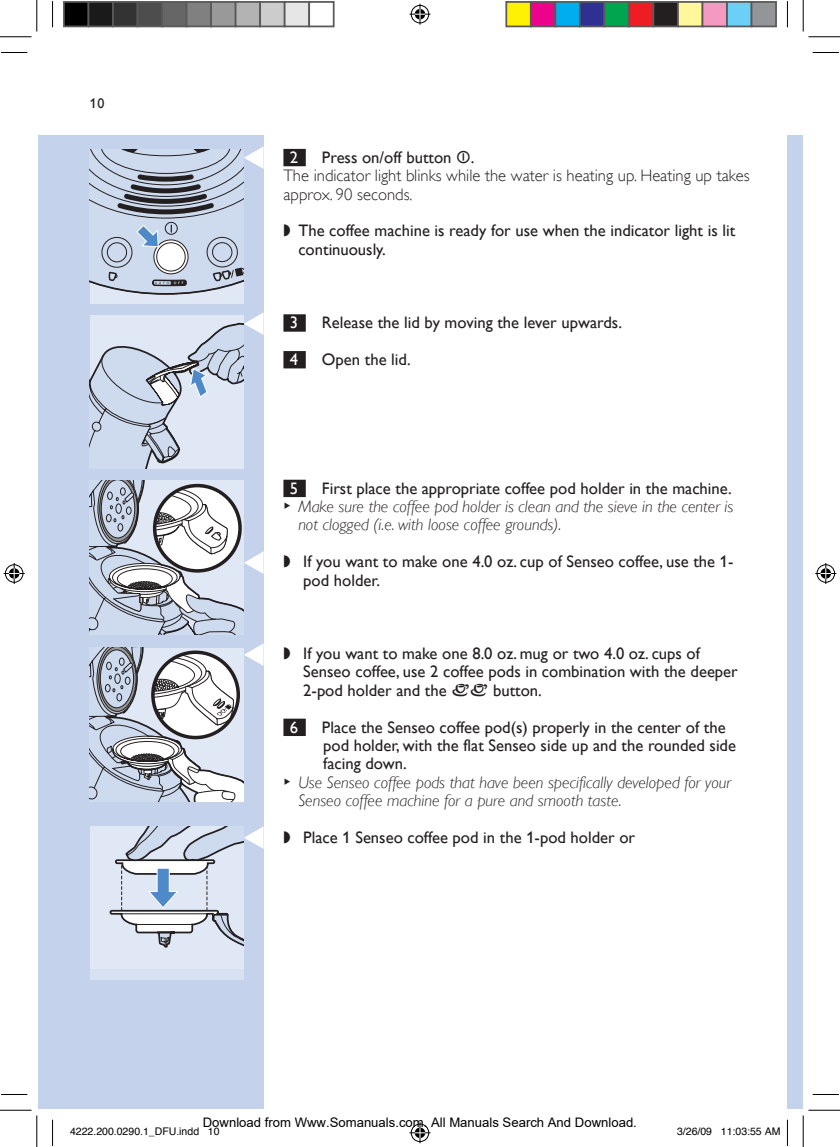
<style>
.page{position:relative;width:840px;height:1147px;background:#fff}
.page>*{position:absolute;margin:0;border:0;box-sizing:border-box;transform-origin:0 0}
.t1{font:31.5px "Philips Tape";color:#fff}
.t2{font:16.62px/18.4px "Gill Sans Alt One WGL";color:#231f20}
.t3{font:italic 16.62px/18.4px "Gill Sans Alt One WGL Light";color:#231f20}
.t4{font:16.62px/18.4px "Gill Sans Alt One WGL Light";color:#231f20}
.t5{font:16.62px "Gill Sans Alt One WGL";color:#fff}
.t6{font:14px "Gill Sans Alt One WGL";color:#231f20}
.t7{font:13.12px "Arial";color:#000}
.t8{font:10.5px "Helvetica";color:#000}
.s1{font-family:"Gill Sans Alt One WGL";font-size:16.62px}
.s2{font-family:"Philipsfonta Plain"}
.s3{font-family:"Philips Tape";font-size:31.5px;color:#fff}
</style>
<div class="page">
<div style="left:787px;top:135px;width:15px;height:974px;background:#c4d3eb"></div>
<div style="left:38px;top:135px;width:225px;height:974px;background:#c4d3eb"></div>
<div style="left:283px;top:149px;width:22px;height:17px;background:#231f20"></div>
<div style="left:283px;top:314px;width:22px;height:18px;background:#231f20"></div>
<div style="left:283px;top:351px;width:22px;height:17px;background:#231f20"></div>
<div style="left:283px;top:480px;width:22px;height:17px;background:#231f20"></div>
<div style="left:283px;top:718px;width:22px;height:18px;background:#231f20"></div>
<div style="left:90px;top:826px;width:153px;height:154px;background:#d7e1f2"></div>
<div style="left:90px;top:826px;width:153px;height:143px;background:#e1e8f5"></div>
<svg style="left:109px;top:826px;width:134px;height:122px"></svg>
<hr style="left:136px;top:924px;width:56px;height:1px;background:#231f20">
<hr style="left:122px;top:913px;width:84px;height:1px;background:#231f20">
<div style="left:90px;top:150px;width:153px;height:153px;background:#e1e8f5"></div>
<svg style="left:90px;top:150px;width:153px;height:145px;background:#b3bccc"></svg>
<div style="left:90px;top:315px;width:153px;height:154px;background:#e1e8f5"></div>
<svg style="left:90px;top:323px;width:153px;height:146px"></svg>
<svg style="left:90px;top:480px;width:153px;height:154px"></svg>
<svg style="left:90px;top:647px;width:153px;height:154px"></svg>
<svg style="left:1px;top:52px;width:26px;height:1px"></svg>
<svg style="left:812px;top:52px;width:26px;height:1px"></svg>
<svg style="left:1px;top:1094px;width:26px;height:1px"></svg>
<svg style="left:812px;top:1094px;width:26px;height:1px"></svg>
<svg style="left:52px;top:1px;width:1px;height:26px"></svg>
<svg style="left:52px;top:1119px;width:1px;height:27px"></svg>
<svg style="left:786px;top:1px;width:1px;height:26px"></svg>
<svg style="left:786px;top:1120px;width:1px;height:26px"></svg>
<hr style="left:0;top:36px;width:32px;height:1px;background:#000">
<hr style="left:808px;top:36px;width:31px;height:1px;background:#000">
<hr style="left:0;top:1110px;width:32px;height:1px;background:#000">
<hr style="left:808px;top:1110px;width:31px;height:1px;background:#000">
<hr style="left:36px;top:0;width:1px;height:32px;background:#000">
<hr style="left:36px;top:1115px;width:1px;height:32px;background:#000">
<hr style="left:802px;top:0;width:1px;height:32px;background:#000">
<hr style="left:802px;top:1115px;width:1px;height:32px;background:#000">
<svg style="left:409px;top:4px;width:21px;height:21px"></svg>
<svg style="left:409px;top:1122px;width:21px;height:21px"></svg>
<svg style="left:4px;top:563px;width:21px;height:21px"></svg>
<svg style="left:815px;top:563px;width:20px;height:21px"></svg>
<div style="left:64px;top:2px;width:24px;height:24px;background:#000"></div>
<div style="left:63px;top:1px;width:26px;height:26px;border:2px solid #595959"></div>
<div style="left:88px;top:2px;width:25px;height:24px;background:#1a1a1a"></div>
<div style="left:88px;top:1px;width:26px;height:26px;border:2px solid #595959"></div>
<div style="left:113px;top:2px;width:24px;height:24px;background:#333"></div>
<div style="left:112px;top:1px;width:26px;height:26px;border:2px solid #595959"></div>
<div style="left:137px;top:2px;width:25px;height:24px;background:#4d4d4d"></div>
<div style="left:136px;top:1px;width:27px;height:26px;border:2px solid #595959"></div>
<div style="left:162px;top:2px;width:24px;height:24px;background:#666"></div>
<div style="left:161px;top:1px;width:26px;height:26px;border:2px solid #595959"></div>
<div style="left:186px;top:2px;width:25px;height:24px;background:#808080"></div>
<div style="left:186px;top:1px;width:26px;height:26px;border:2px solid #595959"></div>
<div style="left:211px;top:2px;width:24px;height:24px;background:#999"></div>
<div style="left:210px;top:1px;width:26px;height:26px;border:2px solid #595959"></div>
<div style="left:235px;top:2px;width:25px;height:24px;background:#b3b3b3"></div>
<div style="left:234px;top:1px;width:27px;height:26px;border:2px solid #595959"></div>
<div style="left:260px;top:2px;width:24px;height:24px;background:#ccc"></div>
<div style="left:259px;top:1px;width:26px;height:26px;border:2px solid #595959"></div>
<div style="left:284px;top:2px;width:25px;height:24px;background:#e6e6e6"></div>
<div style="left:284px;top:1px;width:26px;height:26px;border:2px solid #595959"></div>
<div style="left:308px;top:1px;width:26px;height:26px;border:2px solid #595959"></div>
<div style="left:506px;top:2px;width:24px;height:24px;background:#fff101"></div>
<div style="left:505px;top:1px;width:26px;height:26px;border:2px solid #595959"></div>
<div style="left:530px;top:2px;width:25px;height:24px;background:#ed028c"></div>
<div style="left:529px;top:1px;width:27px;height:26px;border:2px solid #595959"></div>
<div style="left:555px;top:2px;width:24px;height:24px;background:#00aeef"></div>
<div style="left:554px;top:1px;width:26px;height:26px;border:2px solid #595959"></div>
<div style="left:579px;top:2px;width:25px;height:24px;background:#2e3092"></div>
<div style="left:578px;top:1px;width:27px;height:26px;border:2px solid #595959"></div>
<div style="left:604px;top:2px;width:24px;height:24px;background:#00a54f"></div>
<div style="left:603px;top:1px;width:26px;height:26px;border:2px solid #595959"></div>
<div style="left:628px;top:2px;width:25px;height:24px;background:#ee1d23"></div>
<div style="left:627px;top:1px;width:27px;height:26px;border:2px solid #595959"></div>
<div style="left:653px;top:2px;width:24px;height:24px;background:#231f20"></div>
<div style="left:652px;top:1px;width:26px;height:26px;border:2px solid #595959"></div>
<div style="left:677px;top:2px;width:25px;height:24px;background:#fff79a"></div>
<div style="left:676px;top:1px;width:27px;height:26px;border:2px solid #595959"></div>
<div style="left:702px;top:2px;width:24px;height:24px;background:#f499c2"></div>
<div style="left:701px;top:1px;width:26px;height:26px;border:2px solid #595959"></div>
<div style="left:726px;top:2px;width:25px;height:24px;background:#6bcff6"></div>
<div style="left:725px;top:1px;width:27px;height:26px;border:2px solid #595959"></div>
<div style="left:751px;top:2px;width:24px;height:24px;background:#939598"></div>
<div style="left:750px;top:1px;width:26px;height:26px;border:2px solid #595959"></div>
<p class="t6" style="left:90px;top:93px;width:16px">10</p>
<h1 class="t1" style="left:241px;top:141px;width:58px">C <span class="s1">2</span></h1>
<p class="t2" style="left:322px;top:148px;width:154px">Press on/off button <span class="s2">I</span>.</p>
<p class="t4" style="left:283px;top:166px;width:467px">The indicator light blinks while the water is heating up. Heating up takes approx. 90 seconds.</p>
<p class="t2" style="left:298px;top:221px;width:438px;text-indent:-15px">◗ The coffee machine is ready for use when the indicator light is lit continuously.</p>
<h1 class="t1" style="left:241px;top:306px;width:58px">C <span class="s1">3</span></h1>
<p class="t2" style="left:322px;top:313px;width:301px">Release the lid by moving the lever upwards.</p>
<p class="t5" style="left:290px;top:348px;width:10px">4</p>
<p class="t2" style="left:322px;top:350px;width:90px">Open the lid.</p>
<p class="t5" style="left:290px;top:476px;width:10px">5</p>
<p class="t2" style="left:322px;top:479px;width:411px">First place the appropriate coffee pod holder in the machine.</p>
<p class="t3" style="left:298px;top:497px;width:436px;text-indent:-15px"><sup>B</sup> Make sure the coffee pod holder is clean and the sieve in the center is not clogged (i.e. with loose coffee grounds).</p>
<p class="t2" style="left:303px;top:552px;width:431px;text-indent:-62px"><span class="s3">C</span> ◗ If you want to make one 4.0 oz. cup of Senseo coffee, use the 1- pod holder.</p>
<p class="t2" style="left:303px;top:644px;width:436px;text-indent:-62px"><span class="s3">C</span> ◗ If you want to make one 8.0 oz. mug or two 4.0 oz. cups of<br>Senseo coffee, use 2 coffee pods in combination with the deeper<br>2-pod holder and the <span class="s2">°°</span> button.</p>
<p class="t5" style="left:290px;top:715px;width:10px">6</p>
<p class="t2" style="left:322px;top:717px;width:415px">Place the Senseo coffee pod(s) properly in the center of the pod holder, with the flat Senseo side up and the rounded side facing down.</p>
<p class="t3" style="left:298px;top:773px;width:434px;text-indent:-15px"><sup>B</sup> Use Senseo coffee pods that have been specifically developed for your<br>Senseo coffee machine for a pure and smooth taste.</p>
<p class="t2" style="left:241px;top:828px;width:395px"><span class="s3">C</span> ◗ Place 1 Senseo coffee pod in the 1-pod holder or</p>
<p class="t7" style="left:203px;top:1115px;width:435px">Download from Www.Somanuals.com. All Manuals Search And Download.</p>
<p class="t8" style="left:70px;top:1123px;width:151px">4222.200.0290.1_DFU.indd 10</p>
<p class="t8" style="left:676px;top:1123px;width:105px">3/26/09 11:03:55 AM</p>
</div>
